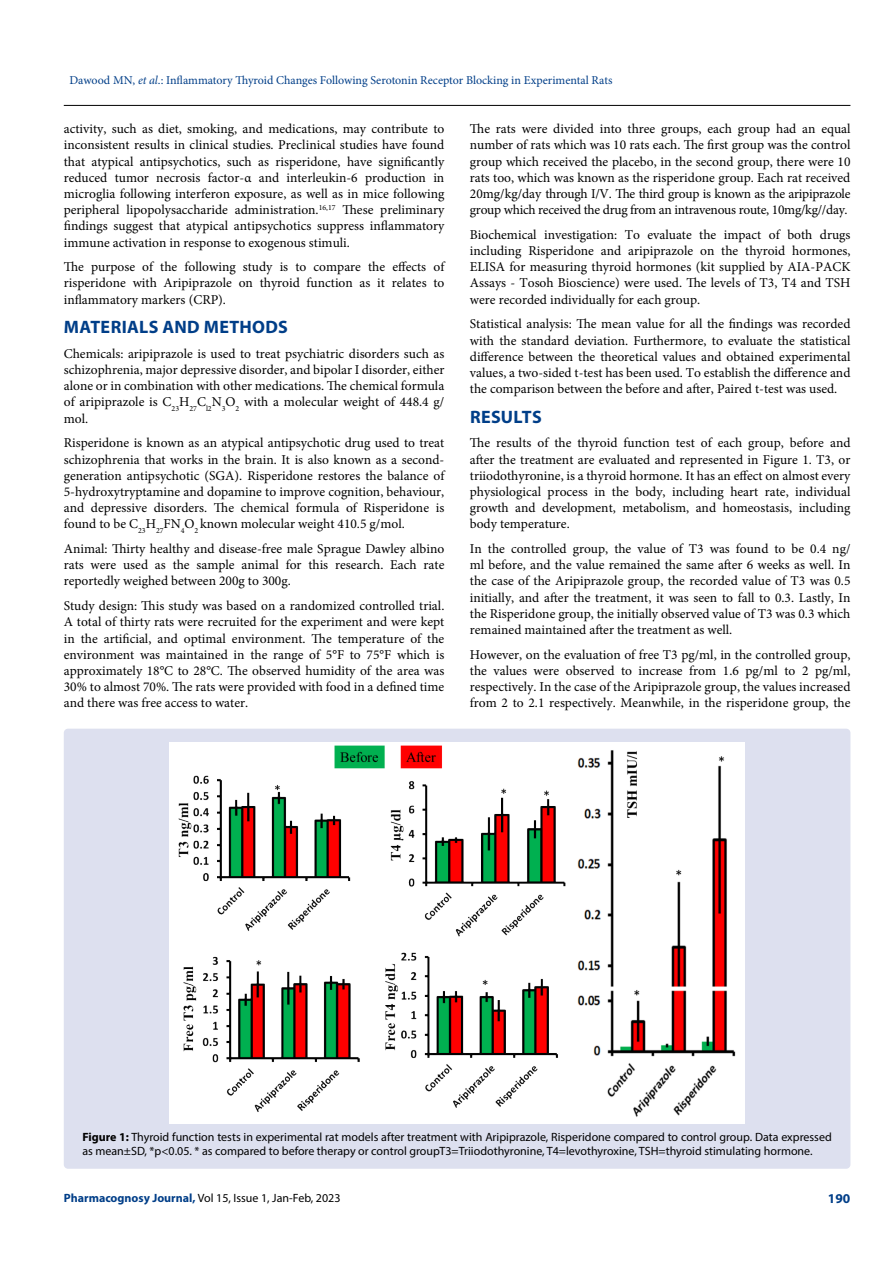
<style>
.page{position:relative;width:893px;height:1263px;background:#fff}
.page>*{position:absolute;margin:0;border:0;box-sizing:border-box;transform-origin:0 0}
.t1{font:700 18px "Myriad Pro";letter-spacing:.02em;color:#003e88}
.t2{font:13.5px/16.2px "Minion Pro";color:#000;text-align:justify}
.t3{font:700 13.5px "Myriad Pro";color:#003e88}
.t4{font:12px/14.4px "Myriad Pro";color:#000}
.t5{font:12px "Minion Pro";color:#003e88}
.s1{font-style:italic}
.s2{font-weight:700}
.s3{font-weight:700;color:#003e88}
</style>
<div class="page">
<hr style="left:64px;top:105px;width:786px;height:1px;background:#000">
<div style="left:64px;top:729px;width:786px;height:440px;background:#dde0ef;border-radius:4px"></div>
<img style="left:169px;top:742px;width:576px;height:381px">
<p class="t5" style="left:69px;top:72px;width:544px">Dawood MN, <span class="s1">et al</span>.: Inflammatory Thyroid Changes Following Serotonin Receptor Blocking in Experimental Rats</p>
<p class="t2" style="left:64px;top:121px;width:382px">activity, such as diet, smoking, and medications, may contribute to inconsistent results in clinical studies. Preclinical studies have found that atypical antipsychotics, such as risperidone, have significantly reduced tumor necrosis factor-α and interleukin-6 production in microglia following interferon exposure, as well as in mice following peripheral lipopolysaccharide administration.<sup>16,17</sup> These preliminary findings suggest that atypical antipsychotics suppress inflammatory immune activation in response to exogenous stimuli.</p>
<p class="t2" style="left:64px;top:259px;width:382px">The purpose of the following study is to compare the effects of risperidone with Aripiprazole on thyroid function as it relates to inflammatory markers (CRP).</p>
<h1 class="t1" style="left:64px;top:315px;width:226px">MATERIALS AND METHODS</h1>
<p class="t2" style="left:64px;top:345px;width:382px">Chemicals: aripiprazole is used to treat psychiatric disorders such as schizophrenia, major depressive disorder, and bipolar I disorder, either alone or in combination with other medications. The chemical formula of aripiprazole is C<sub>23</sub>H<sub>27</sub>C<sub>l2</sub>N<sub>3</sub>O<sub>2</sub> with a molecular weight of 448.4 g/ mol.</p>
<p class="t2" style="left:64px;top:435px;width:382px">Risperidone is known as an atypical antipsychotic drug used to treat schizophrenia that works in the brain. It is also known as a second&shy;generation antipsychotic (SGA). Risperidone restores the balance of 5-hydroxytryptamine and dopamine to improve cognition, behaviour, and depressive disorders. The chemical formula of Risperidone is found to be C<sub>23</sub>H<sub>27</sub>FN<sub>4</sub>O<sub>2</sub> known molecular weight 410.5 g/mol.</p>
<p class="t2" style="left:64px;top:541px;width:382px">Animal: Thirty healthy and disease-free male Sprague Dawley albino rats were used as the sample animal for this research. Each rate reportedly weighed between 200g to 300g.</p>
<p class="t2" style="left:64px;top:598px;width:382px">Study design: This study was based on a randomized controlled trial.<br>A total of thirty rats were recruited for the experiment and were kept in the artificial, and optimal environment. The temperature of the environment was maintained in the range of 5°F to 75°F which is approximately 18°C to 28°C. The observed humidity of the area was 30% to almost 70%. The rats were provided with food in a defined time and there was free access to water.</p>
<p class="t2" style="left:470px;top:121px;width:382px">The rats were divided into three groups, each group had an equal number of rats which was 10 rats each. The first group was the control group which received the placebo, in the second group, there were 10 rats too, which was known as the risperidone group. Each rat received 20mg/kg/day through I/V. The third group is known as the aripiprazole group which received the drug from an intravenous route, 10mg/kg//day.</p>
<p class="t2" style="left:470px;top:226px;width:382px">Biochemical investigation: To evaluate the impact of both drugs including Risperidone and aripiprazole on the thyroid hormones, ELISA for measuring thyroid hormones (kit supplied by AIA-PACK Assays - Tosoh Bioscience) were used. The levels of T3, T4 and TSH were recorded individually for each group.</p>
<p class="t2" style="left:470px;top:316px;width:382px">Statistical analysis: The mean value for all the findings was recorded with the standard deviation. Furthermore, to evaluate the statistical difference between the theoretical values and obtained experimental values, a two-sided t-test has been used. To establish the difference and the comparison between the before and after, Paired t-test was used.</p>
<h1 class="t1" style="left:470px;top:405px;width:73px">RESULTS</h1>
<p class="t2" style="left:470px;top:435px;width:382px">The results of the thyroid function test of each group, before and after the treatment are evaluated and represented in Figure 1. T3, or triiodothyronine, is a thyroid hormone. It has an effect on almost every physiological process in the body, including heart rate, individual growth and development, metabolism, and homeostasis, including body temperature.</p>
<p class="t2" style="left:470px;top:541px;width:382px">In the controlled group, the value of T3 was found to be 0.4 ng/ ml before, and the value remained the same after 6 weeks as well. In the case of the Aripiprazole group, the recorded value of T3 was 0.5 initially, and after the treatment, it was seen to fall to 0.3. Lastly, In the Risperidone group, the initially observed value of T3 was 0.3 which remained maintained after the treatment as well.</p>
<p class="t2" style="left:470px;top:646px;width:382px">However, on the evaluation of free T3 pg/ml, in the controlled group, the values were observed to increase from 1.6 pg/ml to 2 pg/ml, respectively. In the case of the Aripiprazole group, the values increased from 2 to 2.1 respectively. Meanwhile, in the risperidone group, the</p>
<p class="t4" style="left:82px;top:1129px;width:751px"><span class="s2">Figure 1:</span> Thyroid function tests in experimental rat models after treatment with Aripiprazole, Risperidone compared to control group. Data expressed as mean±SD, *p&lt;0.05. * as compared to before therapy or control groupT3=Triiodothyronine, T4=levothyroxine, TSH=thyroid stimulating hormone.</p>
<p class="t4" style="left:64px;top:1190px;width:278px"><span class="s3">Pharmacognosy Journal,</span> Vol 15, Issue 1, Jan-Feb, 2023</p>
<p class="t3" style="left:828px;top:1189px;width:24px">190</p>
</div>
